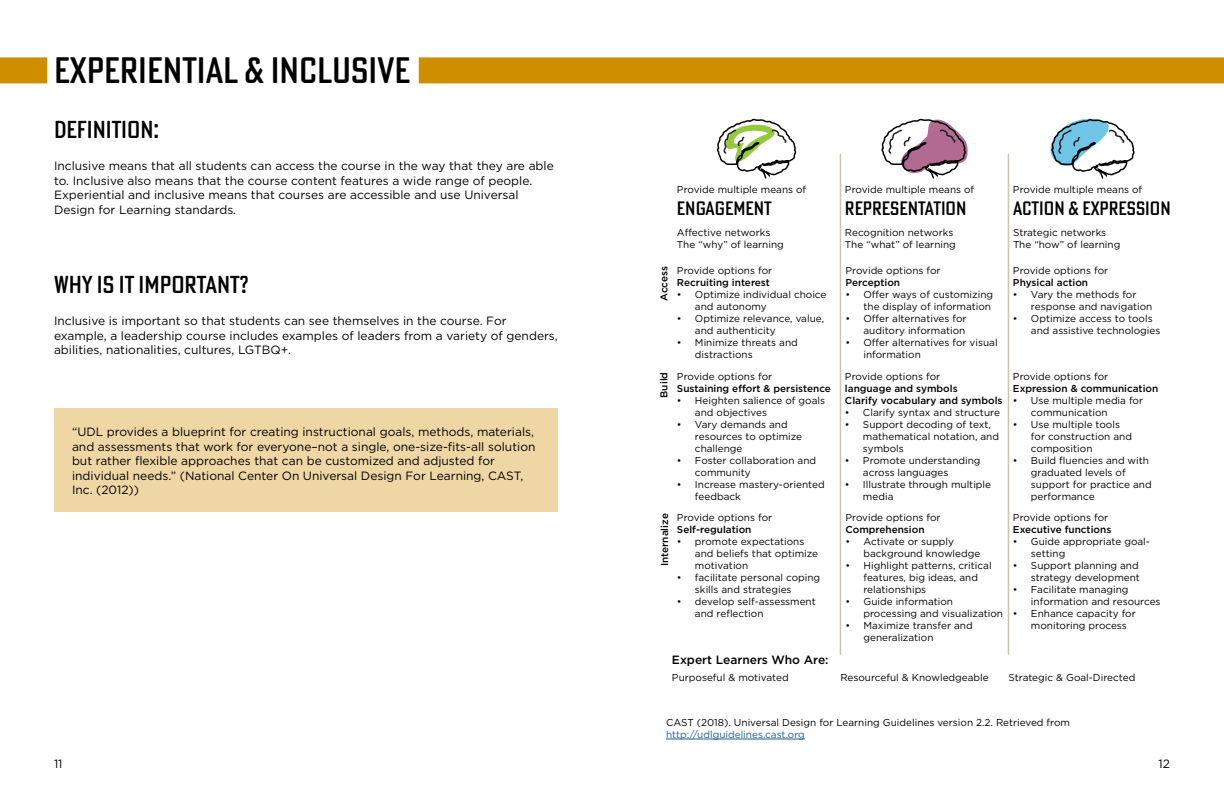
<style>
.page{position:relative;width:1224px;height:792px;background:#fff}
.page>*{position:absolute;margin:0;border:0;box-sizing:border-box;transform-origin:0 0}
.t1{font:500 36px "Poster Gothic Round Cond ATF";color:#000}
.t2{font:500 24px "Poster Gothic Round Cond ATF";color:#000}
.t3{font:500 19px "Poster Gothic Round Cond ATF";color:#000}
.t4{font:12px/14.4px "Gotham";color:#000}
.t5{font:500 12px "Gotham";color:#000}
.t6{font:10px/12px "Gotham";color:#000}
.t7{font:500 10px/12px "Gotham";color:#000}
.t8{font:10px "Gotham";color:#215e9e}
</style>
<div class="page">
<div style="left:54px;top:409px;width:504px;height:103px;background:#eed6a5"></div>
<div style="left:419px;top:57px;width:193px;height:26px;background:#ce8e00"></div>
<svg style="left:716px;top:119px;width:81px;height:60px"></svg>
<svg style="left:881px;top:118px;width:87px;height:61px"></svg>
<svg style="left:1050px;top:118px;width:85px;height:61px"></svg>
<hr style="left:840px;top:154px;width:1px;height:500px;background:#cbc4bb">
<hr style="left:1008px;top:154px;width:1px;height:500px;background:#cbc4bb">
<div style="left:612px;top:57px;width:612px;height:26px;background:#ce8e00"></div>
<div style="left:0;top:57px;width:47px;height:26px;background:#ce8e00"></div>
<hr style="left:666px;top:739px;width:139px;height:1px;background:#215e9e">
<h1 class="t1" style="left:54px;top:47px;width:358px">EXPERIENTIAL &amp; INCLUSIVE</h1>
<h2 class="t2" style="left:54px;top:114px;width:107px">DEFINITION:</h2>
<p class="t4" style="left:54px;top:159px;width:501px">Inclusive means that all students can access the course in the way that they are able to. Inclusive also means that the course content features a wide range of people.<br>Experiential and inclusive means that courses are accessible and use Universal Design for Learning standards.</p>
<h2 class="t2" style="left:54px;top:269px;width:196px">WHY IS IT IMPORTANT?</h2>
<p class="t4" style="left:54px;top:313px;width:505px">Inclusive is important so that students can see themselves in the course. For example, a leadership course includes examples of leaders from a variety of genders, abilities, nationalities, cultures, LGTBQ+.</p>
<p class="t4" style="left:72px;top:425px;width:465px">“UDL provides a blueprint for creating instructional goals, methods, materials, and assessments that work for everyone–not a single, one-size-fits-all solution but rather flexible approaches that can be customized and adjusted for individual needs.” (National Center On Universal Design For Learning, CAST, Inc. (2012))</p>
<p class="t6" style="left:677px;top:183px;width:131px">Provide multiple means of</p>
<h3 class="t3" style="left:677px;top:196px;width:96px">ENGAGEMENT</h3>
<p class="t6" style="left:677px;top:227px;width:108px">Affective networks<br>The “why” of learning</p>
<p class="t6" style="left:845px;top:183px;width:131px">Provide multiple means of</p>
<h3 class="t3" style="left:845px;top:196px;width:123px">REPRESENTATION</h3>
<p class="t6" style="left:845px;top:227px;width:112px">Recognition networks<br>The “what” of learning</p>
<p class="t6" style="left:1013px;top:183px;width:131px">Provide multiple means of</p>
<h3 class="t3" style="left:1013px;top:196px;width:159px">ACTION &amp; EXPRESSION</h3>
<p class="t6" style="left:1013px;top:227px;width:109px">Strategic networks<br>The “how” of learning</p>
<p class="t7" style="left:658px;top:301px;width:36px;rotate:-90deg">Access</p>
<p class="t6" style="left:677px;top:265px;width:97px">Provide options for</p>
<p class="t7" style="left:677px;top:277px;width:95px">Recruiting interest</p>
<p class="t6" style="left:695px;top:289px;width:133px;text-indent:-18px">• Optimize individual choice and autonomy</p>
<p class="t6" style="left:695px;top:313px;width:131px;text-indent:-18px">• Optimize relevance, value, and authenticity</p>
<p class="t6" style="left:695px;top:337px;width:104px;text-indent:-18px">• Minimize threats and distractions</p>
<p class="t6" style="left:845px;top:265px;width:97px">Provide options for</p>
<p class="t7" style="left:845px;top:277px;width:56px">Perception</p>
<p class="t6" style="left:845px;top:289px;width:149px;text-align:right">• Offer ways of customizing the display of information</p>
<p class="t6" style="left:845px;top:313px;width:123px;text-align:right">• Offer alternatives for auditory information</p>
<p class="t6" style="left:863px;top:337px;width:136px;text-indent:-18px">• Offer alternatives for visual information</p>
<p class="t6" style="left:1013px;top:265px;width:97px">Provide options for</p>
<p class="t7" style="left:1013px;top:277px;width:77px">Physical action</p>
<p class="t6" style="left:1031px;top:289px;width:123px;text-indent:-18px">• Vary the methods for response and navigation</p>
<p class="t6" style="left:1031px;top:313px;width:131px;text-indent:-18px">• Optimize access to tools and assistive technologies</p>
<p class="t7" style="left:658px;top:398px;width:27px;rotate:-90deg">Build</p>
<p class="t6" style="left:677px;top:370px;width:97px">Provide options for</p>
<p class="t7" style="left:677px;top:382px;width:156px">Sustaining effort &amp; persistence</p>
<p class="t6" style="left:695px;top:394px;width:132px;text-indent:-18px">• Heighten salience of goals and objectives</p>
<p class="t6" style="left:695px;top:418px;width:109px;text-indent:-18px">• Vary demands and resources to optimize challenge</p>
<p class="t6" style="left:695px;top:454px;width:123px;text-indent:-18px">• Foster collaboration and community</p>
<p class="t6" style="left:695px;top:478px;width:131px;text-indent:-18px">• Increase mastery-oriented feedback</p>
<p class="t6" style="left:845px;top:370px;width:97px">Provide options for</p>
<p class="t7" style="left:845px;top:382px;width:159px">language and symbols<br>Clarify vocabulary and symbols</p>
<p class="t6" style="left:845px;top:406px;width:156px">• Clarify syntax and structure</p>
<p class="t6" style="left:863px;top:418px;width:138px;text-indent:-18px">• Support decoding of text, mathematical notation, and symbols</p>
<p class="t6" style="left:863px;top:454px;width:119px;text-indent:-18px">• Promote understanding across languages</p>
<p class="t6" style="left:863px;top:478px;width:130px;text-indent:-18px">• Illustrate through multiple media</p>
<p class="t6" style="left:1013px;top:370px;width:97px">Provide options for</p>
<p class="t7" style="left:1013px;top:382px;width:147px">Expression &amp; communication</p>
<p class="t6" style="left:1031px;top:394px;width:114px;text-indent:-18px">• Use multiple media for communication</p>
<p class="t6" style="left:1031px;top:418px;width:102px;text-indent:-18px">• Use multiple tools for construction and composition</p>
<p class="t6" style="left:1031px;top:454px;width:122px;text-indent:-18px">• Build fluencies and with graduated levels of support for practice and performance</p>
<p class="t7" style="left:659px;top:566px;width:54px;rotate:-90deg">Internalize</p>
<p class="t6" style="left:677px;top:512px;width:97px">Provide options for</p>
<p class="t7" style="left:677px;top:524px;width:76px">Self-regulation</p>
<p class="t6" style="left:695px;top:536px;width:125px;text-indent:-18px">• promote expectations and beliefs that optimize motivation</p>
<p class="t6" style="left:695px;top:572px;width:127px;text-indent:-18px">• facilitate personal coping skills and strategies</p>
<p class="t6" style="left:695px;top:596px;width:122px;text-indent:-18px">• develop self-assessment and reflection</p>
<p class="t6" style="left:845px;top:512px;width:97px">Provide options for</p>
<p class="t7" style="left:845px;top:524px;width:81px">Comprehension</p>
<p class="t6" style="left:863px;top:536px;width:118px;text-indent:-18px">• Activate or supply background knowledge</p>
<p class="t6" style="left:863px;top:560px;width:130px;text-indent:-18px">• Highlight patterns, critical features, big ideas, and relationships</p>
<p class="t6" style="left:863px;top:596px;width:141px;text-indent:-18px">• Guide information processing and visualization</p>
<p class="t6" style="left:863px;top:620px;width:111px;text-indent:-18px">• Maximize transfer and generalization</p>
<p class="t6" style="left:1013px;top:512px;width:97px">Provide options for</p>
<p class="t7" style="left:1013px;top:524px;width:100px">Executive functions</p>
<p class="t6" style="left:1031px;top:536px;width:121px;text-indent:-18px">• Guide appropriate goal&shy;setting</p>
<p class="t6" style="left:1013px;top:560px;width:128px;text-align:right">• Support planning and strategy development</p>
<p class="t6" style="left:1031px;top:584px;width:131px;text-indent:-18px">• Facilitate managing information and resources</p>
<p class="t6" style="left:1031px;top:608px;width:106px;text-indent:-18px">• Enhance capacity for monitoring process</p>
<p class="t5" style="left:672px;top:652px;width:158px">Expert Learners Who Are:</p>
<p class="t6" style="left:672px;top:671px;width:118px">Purposeful &amp; motivated</p>
<p class="t6" style="left:840px;top:671px;width:150px">Resourceful &amp; Knowledgeable</p>
<p class="t6" style="left:1008px;top:671px;width:128px">Strategic &amp; Goal-Directed</p>
<p class="t6" style="left:666px;top:716px;width:406px">CAST (2018). Universal Design for Learning Guidelines version 2.2. Retrieved from</p>
<p class="t8" style="left:666px;top:728px;width:140px">http://udlguidelines.cast.org</p>
<p class="t4" style="left:54px;top:756px;width:10px">11</p>
<p class="t4" style="left:1159px;top:756px;width:13px">12</p>
</div>
